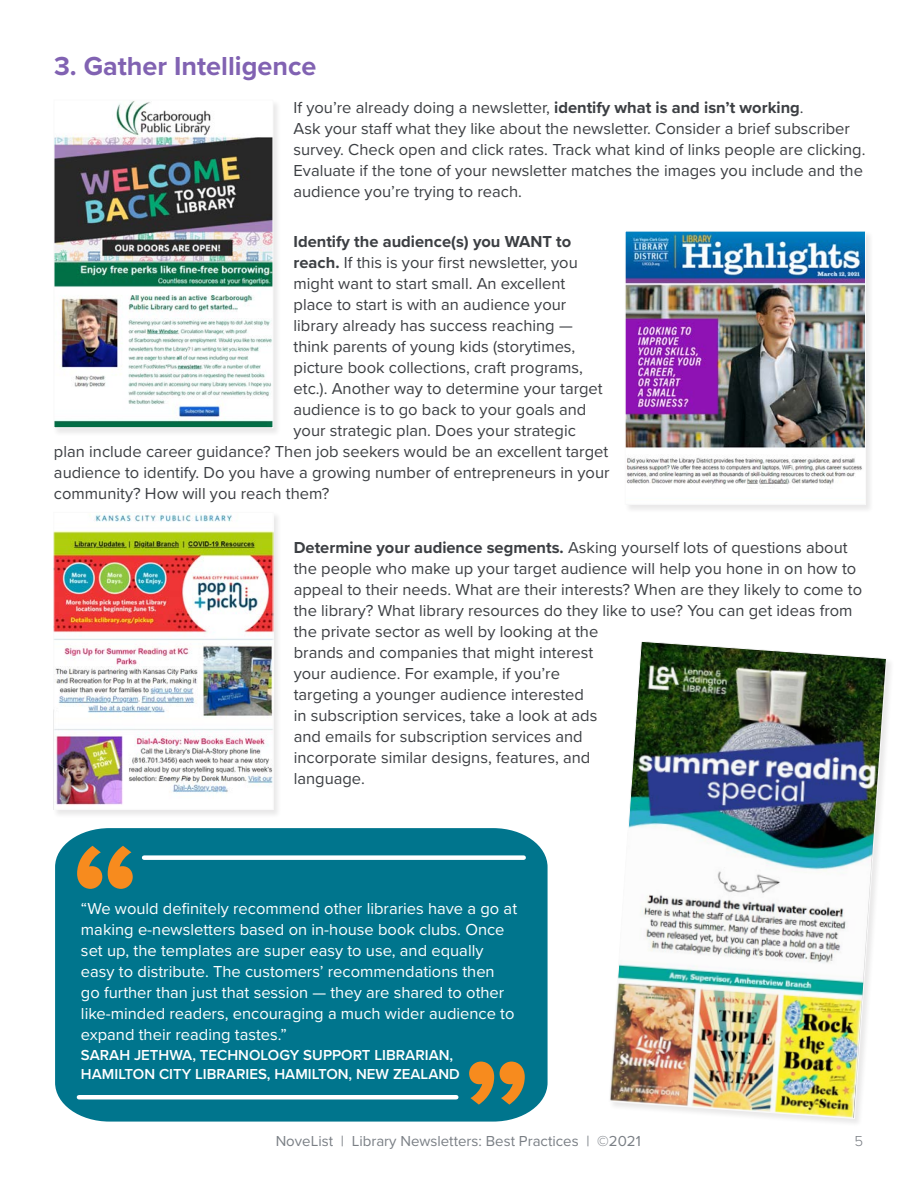
<style>
.page{position:relative;width:918px;height:1188px;background:#fff}
.page>*{position:absolute;margin:0;border:0;box-sizing:border-box;transform-origin:0 0}
.Headings{font:700 150px "Proxima Nova";color:#f78b1e}
.Subheadings{font:700 27px "Proxima Nova";color:#8162b2}
.Body{font:16.5px/21px "Proxima Nova";color:#3c3f43}
.Body-2{font:16.5px/21px "Proxima Nova";color:#fff}
.Body-3{font:700 16.5px "Proxima Nova";color:#3c3f43}
.Body-4{font:600 15px/19.5px "Proxima Nova";color:#fff}
.t1{font:15px "Proxima Nova";color:#7a7f85}
.t2{font:300 15px "Proxima Nova";color:#7a7f85}
.s1{font-weight:700}
</style>
<div class="page">
<div style="left:55px;top:828px;width:493px;height:294px;background:#00758d"></div>
<div style="left:144px;top:855px;width:380px;height:5px;background:#fff"></div>
<div style="left:79px;top:1095px;width:377px;height:5px;background:#fff"></div>
<div style="left:52px;top:511px;width:230px;height:307px;background:#f3f3f3"></div>
<img style="left:55px;top:514px;width:217px;height:294px">
<div style="left:53px;top:512px;width:221px;height:298px;border:1px solid #fafafa"></div>
<div style="left:624px;top:230px;width:250px;height:283px;background:#f2f2f2"></div>
<img style="left:627px;top:233px;width:237px;height:270px">
<div style="left:625px;top:231px;width:241px;height:274px;border:1px solid #fafafa"></div>
<div style="left:53px;top:99px;width:229px;height:337px;background:#231f20;opacity:.1"></div>
<img style="left:56px;top:102px;width:215px;height:324px">
<div style="left:54px;top:100px;width:219px;height:328px;border:1px solid #fafafa"></div>
<img style="left:610px;top:641px;width:277px;height:478px">
<p class="Subheadings" style="left:54px;top:46px;width:264px">3. Gather Intelligence</p>
<p class="Body" style="left:294px;top:96px;width:574px">If you’re already doing a newsletter, <span class="s1">identify what is and isn’t working</span>.<br>Ask your staff what they like about the newsletter. Consider a brief subscriber survey. Check open and click rates. Track what kind of links people are clicking.<br>Evaluate if the tone of your newsletter matches the images you include and the audience you’re trying to reach.</p>
<p class="Body-3" style="left:294px;top:229px;width:279px">Identify the audience(s) you WANT to</p>
<p class="Body" style="left:294px;top:251px;width:286px"><span class="s1">reach.</span> If this is your first newsletter, you</p>
<p class="Body" style="left:294px;top:272px;width:273px">might want to start small. An excellent</p>
<p class="Body" style="left:294px;top:293px;width:274px">place to start is with an audience your</p>
<p class="Body" style="left:294px;top:314px;width:281px">library already has success reaching —</p>
<p class="Body" style="left:294px;top:335px;width:283px">think parents of young kids (storytimes,</p>
<p class="Body" style="left:294px;top:356px;width:291px">picture book collections, craft programs,</p>
<p class="Body" style="left:294px;top:377px;width:311px">etc.). Another way to determine your target</p>
<p class="Body" style="left:294px;top:398px;width:294px">audience is to go back to your goals and</p>
<p class="Body" style="left:294px;top:419px;width:284px">your strategic plan. Does your strategic</p>
<p class="Body" style="left:54px;top:440px;width:556px">plan include career guidance? Then job seekers would be an excellent target</p>
<p class="Body" style="left:54px;top:461px;width:557px">audience to identify. Do you have a growing number of entrepreneurs in your</p>
<p class="Body" style="left:54px;top:482px;width:277px">community? How will you reach them?</p>
<p class="Body" style="left:294px;top:536px;width:570px"><span class="s1">Determine your audience segments.</span> Asking yourself lots of questions about the people who make up your target audience will help you hone in on how to appeal to their needs. What are their interests? When are they likely to come to the library? What library resources do they like to use? You can get ideas from the private sector as well by looking at the<br>brands and companies that might interest<br>your audience. For example, if you’re<br>targeting a younger audience interested<br>in subscription services, take a look at ads<br>and emails for subscription services and<br>incorporate similar designs, features, and<br>language.</p>
<p class="Headings" style="left:71px;top:785px;width:70px">“</p>
<p class="Body-2" style="left:81px;top:898px;width:438px">“We would definitely recommend other libraries have a go at making e-newsletters based on in-house book clubs. Once set up, the templates are super easy to use, and equally easy to distribute. The customers’ recommendations then go further than just that session — they are shared to other like-minded readers, encouraging a much wider audience to expand their reading tastes.”</p>
<p class="Body-4" style="left:81px;top:1045px;width:380px">SARAH JETHWA, TECHNOLOGY SUPPORT LIBRARIAN,<br>HAMILTON CITY LIBRARIES, HAMILTON, NEW ZEALAND</p>
<p class="Headings" style="left:531px;top:1165px;width:70px;rotate:-180deg">“</p>
<p class="t1" style="left:276px;top:1130px;width:367px">NoveList | Library Newsletters: Best Practices | ©2021</p>
<p class="t2" style="left:855px;top:1130px;width:10px">5</p>
</div>
